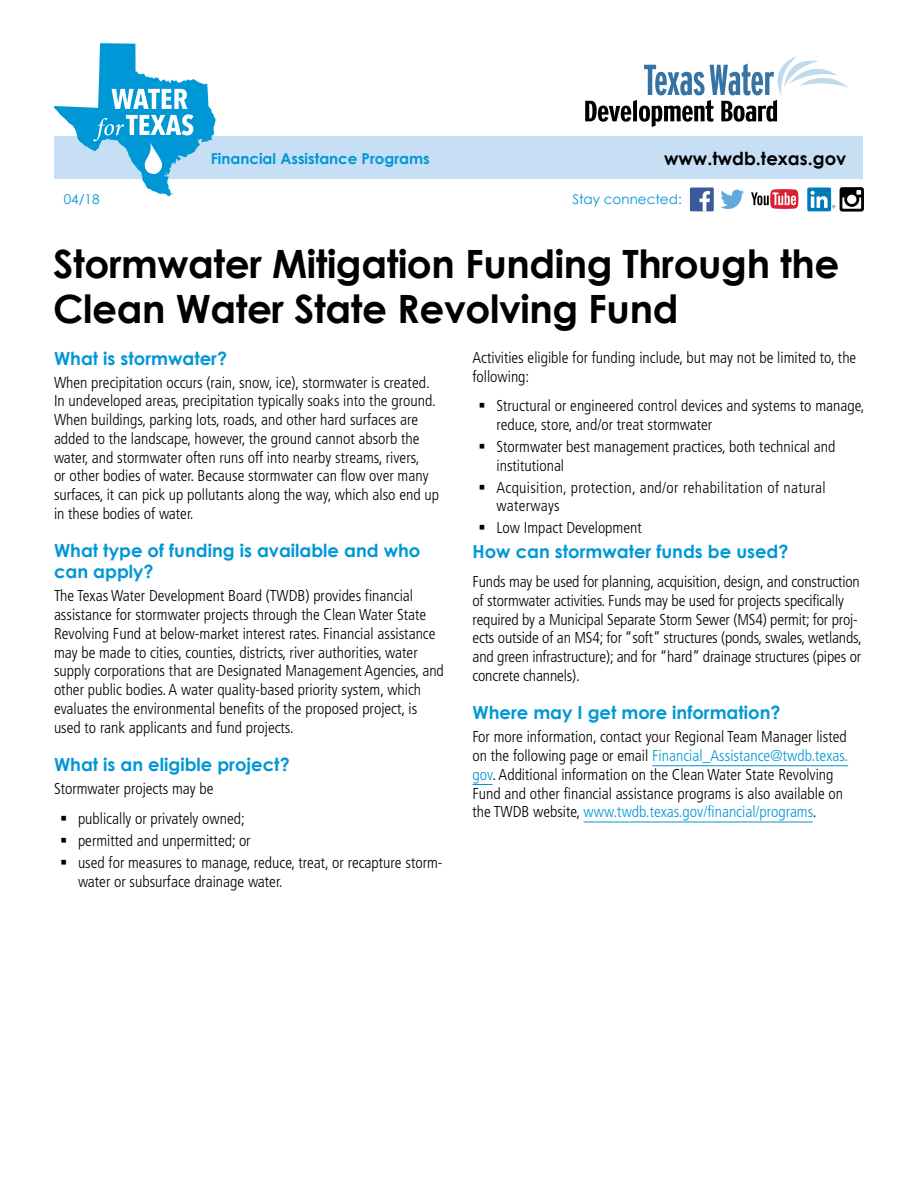
<style>
.page{position:relative;width:918px;height:1188px;background:#fff}
.page>*{position:absolute;margin:0;border:0;box-sizing:border-box;transform-origin:0 0}
.heading_1{font:700 39px/45px "Century Gothic";letter-spacing:-.01em;color:#000}
.heading_2{font:700 18px/21px "Century Gothic";color:#0097d6}
.body{font:700 18px "Century Gothic";color:#0097d6}
.t1{font:700 18px "Century Gothic";color:#000}
.body-2{font:300 condensed 15.75px/18.8px "Frutiger LT Std";color:#000}
.body-3{font:300 condensed 15.75px/18.8px "Frutiger LT Std";letter-spacing:.02em;color:#000}
.t2{font:700 15px "Century Gothic";color:#0097d6}
.t3{font:13.5px "Century Gothic";color:#0097d6}
.s1{color:#0097d6}
</style>
<div class="page">
<div style="left:55px;top:137px;width:808px;height:42px;background:#c7dff4"></div>
<svg style="left:585px;top:56px;width:263px;height:71px"></svg>
<svg style="left:54px;top:43px;width:162px;height:154px"></svg>
<div style="left:690px;top:188px;width:24px;height:23px;background:#3c5a99"></div>
<svg style="left:700px;top:191px;width:10px;height:20px"></svg>
<svg style="left:720px;top:190px;width:24px;height:19px"></svg>
<svg style="left:751px;top:189px;width:47px;height:20px"></svg>
<svg style="left:807px;top:188px;width:24px;height:23px"></svg>
<svg style="left:811px;top:187px;width:53px;height:25px"></svg>
<hr style="left:652px;top:765px;width:196px;height:1px;background:#0097d6">
<svg style="left:472px;top:784px;width:21px;height:1px"></svg>
<hr style="left:584px;top:822px;width:229px;height:1px;background:#0097d6">
<p class="t3" style="left:64px;top:191px;width:37px">04/18</p>
<p class="t2" style="left:211px;top:149px;width:220px">Financial Assistance Programs</p>
<p class="t1" style="left:664px;top:147px;width:184px">www.twdb.texas.gov</p>
<p class="t3" style="left:572px;top:191px;width:111px">Stay connected:</p>
<h1 class="heading_1" style="left:53px;top:240px;width:788px">Stormwater Mitigation Funding Through the<br>Clean Water State Revolving Fund</h1>
<h2 class="heading_2" style="left:54px;top:347px;width:175px">What is stormwater?</h2>
<p class="body-2" style="left:54px;top:373px;width:387px">When precipitation occurs (rain, snow, ice), stormwater is created.<br>In undeveloped areas, precipitation typically soaks into the ground.<br>When buildings, parking lots, roads, and other hard surfaces are added to the landscape, however, the ground cannot absorb the water, and stormwater often runs off into nearby streams, rivers,<br>or other bodies of water. Because stormwater can flow over many surfaces, it can pick up pollutants along the way, which also end up in these bodies of water.</p>
<h2 class="heading_2" style="left:54px;top:540px;width:368px">What type of funding is available and who can apply?</h2>
<p class="body-2" style="left:54px;top:587px;width:391px">The Texas Water Development Board (TWDB) provides financial assistance for stormwater projects through the Clean Water State Revolving Fund at below-market interest rates. Financial assistance may be made to cities, counties, districts, river authorities, water supply corporations that are Designated Management Agencies, and other public bodies. A water quality-based priority system, which evaluates the environmental benefits of the proposed project, is used to rank applicants and fund projects.</p>
<h2 class="heading_2" style="left:54px;top:754px;width:237px">What is an eligible project?</h2>
<p class="body-2" style="left:54px;top:780px;width:161px">Stormwater projects may be</p>
<p class="body-2" style="left:60px;top:809px;width:186px">▪ publically or privately owned;</p>
<p class="body-2" style="left:60px;top:831px;width:192px">▪ permitted and unpermitted; or</p>
<p class="body-2" style="left:78px;top:853px;width:366px;text-indent:-18px">▪ used for measures to manage, reduce, treat, or recapture storm&shy;water or subsurface drainage water.</p>
<p class="body-2" style="left:472px;top:348px;width:385px">Activities eligible for funding include, but may not be limited to, the following:</p>
<p class="body-2" style="left:496px;top:397px;width:370px;text-indent:-18px">▪ Structural or engineered control devices and systems to manage, reduce, store, and/or treat stormwater</p>
<p class="body-2" style="left:496px;top:437px;width:340px;text-indent:-18px">▪ Stormwater best management practices, both technical and institutional</p>
<p class="body-3" style="left:496px;top:478px;width:331px;text-indent:-18px">▪ Acquisition, protection, and/or rehabilitation of natural waterways</p>
<p class="body-2" style="left:478px;top:519px;width:165px">▪ Low Impact Development</p>
<p class="body" style="left:472px;top:540px;width:318px">How can stormwater funds be used?</p>
<p class="body-2" style="left:472px;top:573px;width:391px">Funds may be used for planning, acquisition, design, and construction of stormwater activities. Funds may be used for projects specifically required by a Municipal Separate Storm Sewer (MS4) permit; for proj&shy;ects outside of an MS4; for “soft” structures (ponds, swales, wetlands, and green infrastructure); and for “hard” drainage structures (pipes or concrete channels).</p>
<h2 class="heading_2" style="left:472px;top:702px;width:310px">Where may I get more information?</h2>
<p class="body-2" style="left:472px;top:728px;width:377px">For more information, contact your Regional Team Manager listed on the following page or email <span class="s1">Financial_Assistance@twdb.texas. gov</span>. Additional information on the Clean Water State Revolving Fund and other financial assistance programs is also available on the TWDB website, <span class="s1">www.twdb.texas.gov/financial/programs</span>.</p>
</div>
